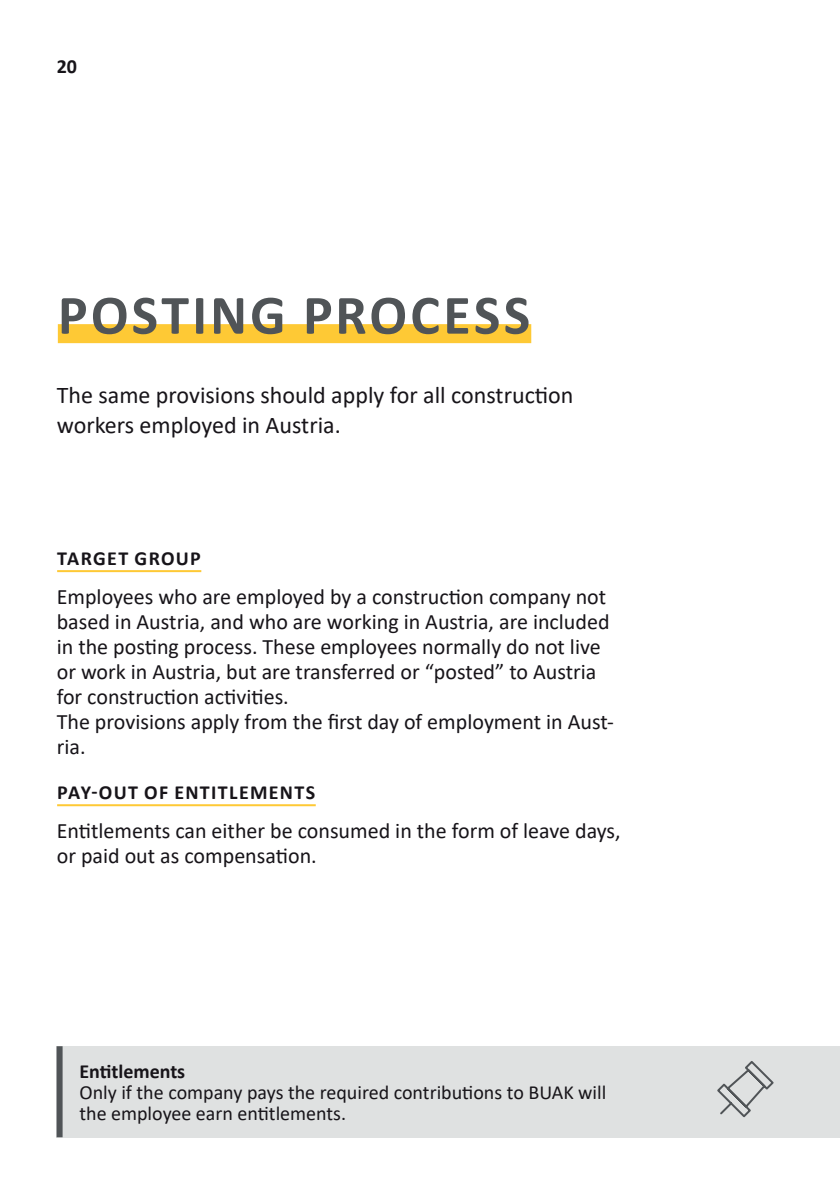
<style>
.page{position:relative;width:840px;height:1191px;background:#fff}
.page>*{position:absolute;margin:0;border:0;box-sizing:border-box;transform-origin:0 0}
.t1{font:700 56px "Calibri";letter-spacing:.055em;color:#505457}
.t2{font:24px/30px "Calibri";color:#171419}
.t3{font:22px/25px "Calibri";color:#171419}
.t4{font:20px/21px "Calibri";color:#171419}
.t5{font:700 20px "Calibri";letter-spacing:.06em;color:#171419}
.t6{font:700 20px "Calibri";color:#171419}
</style>
<div class="page">
<div style="left:58px;top:324px;width:473px;height:19px;background:#fec935"></div>
<hr style="left:57px;top:570px;width:144px;height:2px;background:#fec935">
<hr style="left:57px;top:804px;width:258px;height:2px;background:#fec935">
<div style="left:57px;top:1046px;width:782px;height:91px;background:#dfe1e1"></div>
<div style="left:57px;top:1046px;width:6px;height:91px;background:#505457"></div>
<svg style="left:717px;top:1061px;width:57px;height:57px"></svg>
<p class="t5" style="left:57px;top:52px;width:22px">20</p>
<h1 class="t1" style="left:58px;top:275px;width:473px">POSTING PROCESS</h1>
<p class="t2" style="left:57px;top:380px;width:518px">The same provisions should apply for all construction workers employed in Austria.</p>
<p class="t5" style="left:57px;top:544px;width:145px">TARGET GROUP</p>
<p class="t3" style="left:57px;top:584px;width:558px">Employees who are employed by a construction company not based in Austria, and who are working in Austria, are included in the posting process. These employees normally do not live or work in Austria, but are transferred or “posted” to Austria for construction activities.<br>The provisions apply from the first day of employment in Aust&shy;ria.</p>
<p class="t5" style="left:57px;top:778px;width:259px">PAY-OUT OF ENTITLEMENTS</p>
<p class="t3" style="left:57px;top:818px;width:565px">Entitlements can either be consumed in the form of leave days, or paid out as compensation.</p>
<p class="t6" style="left:79px;top:1057px;width:107px">Entitlements</p>
<p class="t4" style="left:79px;top:1081px;width:528px">Only if the company pays the required contributions to BUAK will the employee earn entitlements.</p>
</div>
